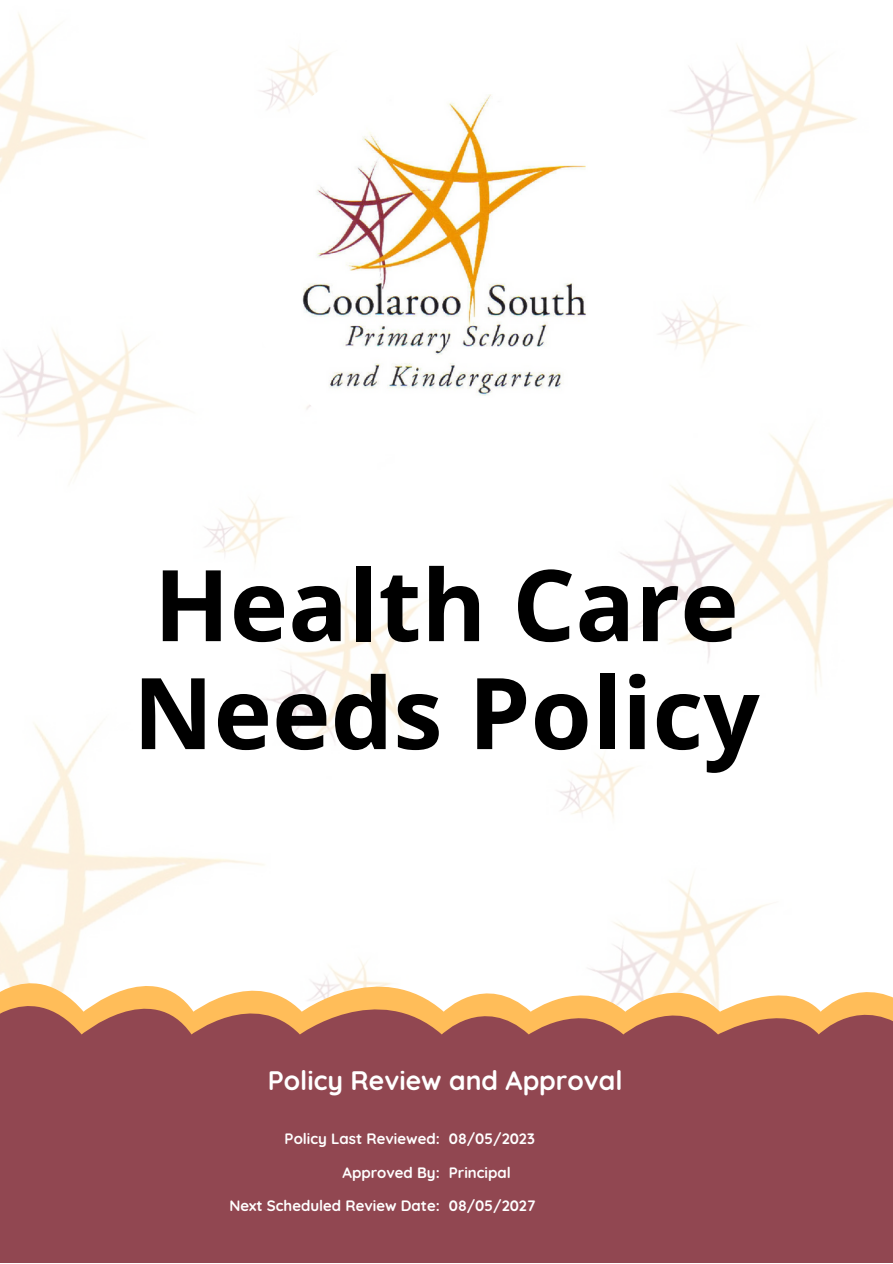
<style>
.page{position:relative;width:893px;height:1264px;background:#fff}
.page>*{position:absolute;margin:0;border:0;box-sizing:border-box;transform-origin:0 0}
.t1{font:700 99px/107.9px "Open Sans";color:#000}
.t2{font:700 26.7px "Quicksand";color:#fff}
.t3{font:700 15px "Quicksand";color:#fff}
</style>
<div class="page">
<img style="left:0;top:14px;width:892px;height:933px">
<div style="left:0;top:1051px;width:892px;height:211px;background:#914751"></div>
<svg style="left:0;top:947px;width:723px;height:23px"></svg>
<svg style="left:0;top:970px;width:892px;height:81px"></svg>
<img style="left:241px;top:47px;width:408px;height:409px;border-radius:50%">
<p class="t1" style="left:133px;top:548px;width:628px">Health Care<br>Needs Policy</p>
<p class="t2" style="left:268px;top:1063px;width:356px">Policy Review and Approval</p>
<p class="t3" style="left:284px;top:1128px;width:157px">Policy Last Reviewed:</p>
<p class="t3" style="left:449px;top:1128px;width:87px">08/05/2023</p>
<p class="t3" style="left:342px;top:1162px;width:99px">Approved By:</p>
<p class="t3" style="left:449px;top:1162px;width:63px">Principal</p>
<p class="t3" style="left:229px;top:1196px;width:212px">Next Scheduled Review Date:</p>
<p class="t3" style="left:449px;top:1196px;width:88px">08/05/2027</p>
</div>
